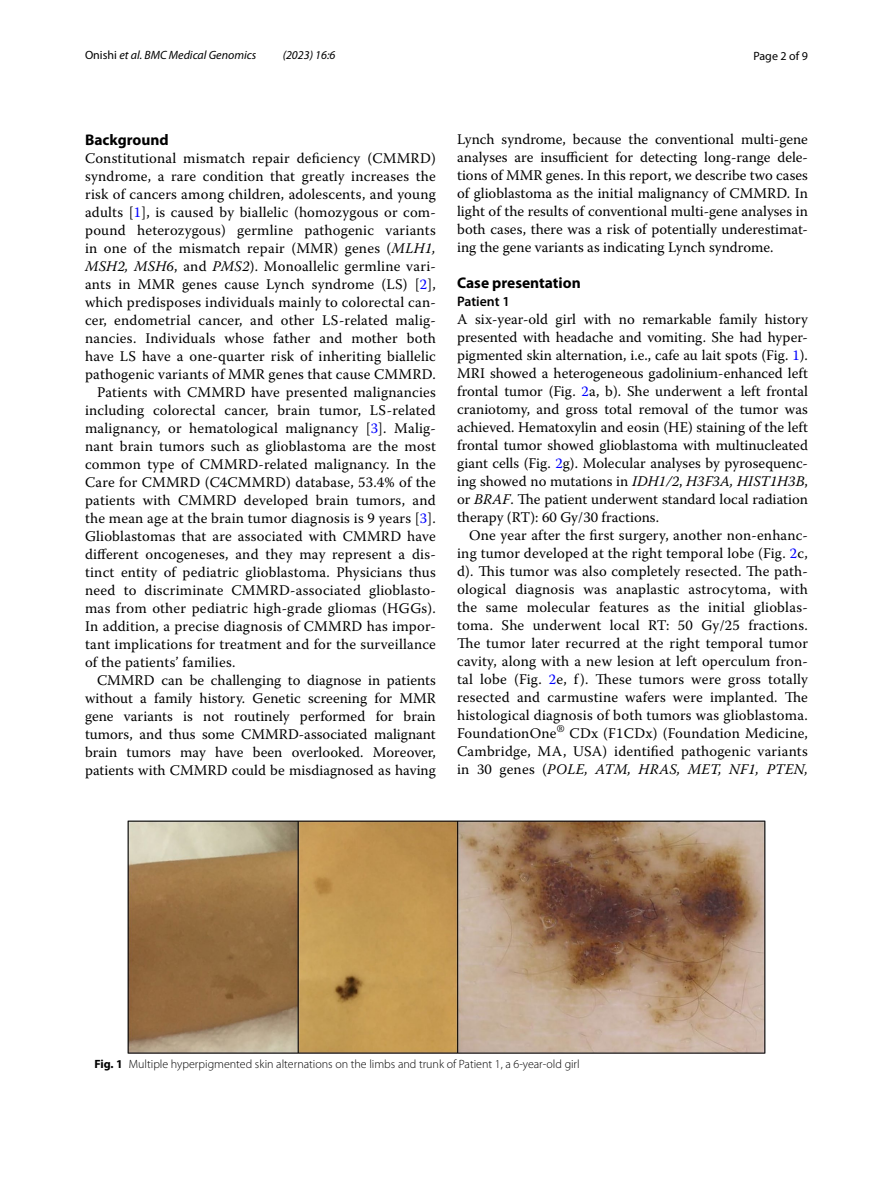
<style>
.page{position:relative;width:893px;height:1187px;background:#fff}
.page>*{position:absolute;margin:0;border:0;box-sizing:border-box;transform-origin:0 0}
.t1{font:700 15.45px "Myriad Pro";color:#000}
.t2{font:14.7px/18px "Warnock Pro";letter-spacing:.015em;color:#000;text-align:justify}
.t3{font:600 13.8px "Myriad Pro";letter-spacing:-.005em;color:#000}
.t4{font:300 12px "Myriad Pro";color:#000}
.t5{font:italic 12px "Myriad Pro";color:#000}
.t6{font:12px "Myriad Pro";color:#000}
.s1{font-style:normal}
.s2{color:#00f}
.s3{font-style:italic}
.s4{font-weight:700}
</style>
<div class="page">
<img style="left:128px;top:820px;width:638px;height:233px">
<p class="t5" style="left:85px;top:48px;width:173px"><span class="s1">Onishi</span> et al. BMC Medical Genomics</p>
<p class="t5" style="left:283px;top:48px;width:54px">(2023) 16:6</p>
<p class="t6" style="left:753px;top:48px;width:56px">Page 2 of 9</p>
<p class="t1" style="left:85px;top:129px;width:85px">Background</p>
<p class="t2" style="left:85px;top:148px;width:352px">Constitutional mismatch repair deficiency (CMMRD)</p>
<p class="t2" style="left:85px;top:166px;width:352px">syndrome, a rare condition that greatly increases the</p>
<p class="t2" style="left:85px;top:184px;width:352px">risk of cancers among children, adolescents, and young</p>
<p class="t2" style="left:85px;top:202px;width:352px">adults [<span class="s2">1</span>], is caused by biallelic (homozygous or com-</p>
<p class="t2" style="left:85px;top:220px;width:352px">pound heterozygous) germline pathogenic variants</p>
<p class="t2" style="left:85px;top:238px;width:352px">in one of the mismatch repair (MMR) genes (<span class="s3">MLH1,</span></p>
<p class="t2" style="left:85px;top:256px;width:352px"><span class="s3">MSH2, MSH6</span>, and <span class="s3">PMS2</span>). Monoallelic germline vari-</p>
<p class="t2" style="left:85px;top:274px;width:352px">ants in MMR genes cause Lynch syndrome (LS) [<span class="s2">2</span>],</p>
<p class="t2" style="left:85px;top:292px;width:352px">which predisposes individuals mainly to colorectal can-</p>
<p class="t2" style="left:85px;top:310px;width:352px">cer, endometrial cancer, and other LS-related malig-</p>
<p class="t2" style="left:85px;top:328px;width:352px">nancies. Individuals whose father and mother both</p>
<p class="t2" style="left:85px;top:346px;width:352px">have LS have a one-quarter risk of inheriting biallelic</p>
<p class="t2" style="left:85px;top:364px;width:352px">pathogenic variants of MMR genes that cause CMMRD.</p>
<p class="t2" style="left:97px;top:382px;width:340px">Patients with CMMRD have presented malignancies</p>
<p class="t2" style="left:85px;top:400px;width:352px">including colorectal cancer, brain tumor, LS-related</p>
<p class="t2" style="left:85px;top:418px;width:352px">malignancy, or hematological malignancy [<span class="s2">3</span>]. Malig-</p>
<p class="t2" style="left:85px;top:436px;width:352px">nant brain tumors such as glioblastoma are the most</p>
<p class="t2" style="left:85px;top:454px;width:352px">common type of CMMRD-related malignancy. In the</p>
<p class="t2" style="left:85px;top:472px;width:352px">Care for CMMRD (C4CMMRD) database, 53.4% of the</p>
<p class="t2" style="left:85px;top:490px;width:352px">patients with CMMRD developed brain tumors, and</p>
<p class="t2" style="left:85px;top:508px;width:352px">the mean age at the brain tumor diagnosis is 9 years [<span class="s2">3</span>].</p>
<p class="t2" style="left:85px;top:526px;width:352px">Glioblastomas that are associated with CMMRD have</p>
<p class="t2" style="left:85px;top:544px;width:352px">different oncogeneses, and they may represent a dis-</p>
<p class="t2" style="left:85px;top:562px;width:352px">tinct entity of pediatric glioblastoma. Physicians thus</p>
<p class="t2" style="left:85px;top:580px;width:352px">need to discriminate CMMRD-associated glioblasto-</p>
<p class="t2" style="left:85px;top:598px;width:352px">mas from other pediatric high-grade gliomas (HGGs).</p>
<p class="t2" style="left:85px;top:616px;width:352px">In addition, a precise diagnosis of CMMRD has impor-</p>
<p class="t2" style="left:85px;top:634px;width:352px">tant implications for treatment and for the surveillance</p>
<p class="t2" style="left:85px;top:652px;width:152px">of the patients’ families.</p>
<p class="t2" style="left:97px;top:670px;width:340px">CMMRD can be challenging to diagnose in patients</p>
<p class="t2" style="left:85px;top:688px;width:352px">without a family history. Genetic screening for MMR</p>
<p class="t2" style="left:85px;top:706px;width:352px">gene variants is not routinely performed for brain</p>
<p class="t2" style="left:85px;top:724px;width:352px">tumors, and thus some CMMRD-associated malignant</p>
<p class="t2" style="left:85px;top:742px;width:352px">brain tumors may have been overlooked. Moreover,</p>
<p class="t2" style="left:85px;top:760px;width:352px">patients with CMMRD could be misdiagnosed as having</p>
<p class="t2" style="left:457px;top:130px;width:352px">Lynch syndrome, because the conventional multi-gene analyses are insufficient for detecting long-range dele&shy;tions of MMR genes. In this report, we describe two cases of glioblastoma as the initial malignancy of CMMRD. In light of the results of conventional multi-gene analyses in both cases, there was a risk of potentially underestimat&shy;ing the gene variants as indicating Lynch syndrome.</p>
<p class="t1" style="left:457px;top:272px;width:125px">Case presentation</p>
<p class="t3" style="left:457px;top:292px;width:54px">Patient 1</p>
<p class="t2" style="left:457px;top:310px;width:352px">A six-year-old girl with no remarkable family history presented with headache and vomiting. She had hyper&shy;pigmented skin alternation, i.e., cafe au lait spots (Fig. <span class="s2">1</span>).<br>MRI showed a heterogeneous gadolinium-enhanced left frontal tumor (Fig. <span class="s2">2</span>a, b). She underwent a left frontal craniotomy, and gross total removal of the tumor was achieved. Hematoxylin and eosin (HE) staining of the left frontal tumor showed glioblastoma with multinucleated giant cells (Fig. <span class="s2">2</span>g). Molecular analyses by pyrosequenc&shy;ing showed no mutations in <span class="s3">IDH1/2</span>, <span class="s3">H3F3A, HIST1H3B</span>, or <span class="s3">BRAF</span>. The patient underwent standard local radiation therapy (RT): 60 Gy/30 fractions.</p>
<p class="t2" style="left:457px;top:526px;width:352px;text-indent:12px">One year after the first surgery, another non-enhanc&shy;ing tumor developed at the right temporal lobe (Fig. <span class="s2">2</span>c, d). This tumor was also completely resected. The path&shy;ological diagnosis was anaplastic astrocytoma, with the same molecular features as the initial glioblas&shy;toma. She underwent local RT: 50 Gy/25 fractions.<br>The tumor later recurred at the right temporal tumor cavity, along with a new lesion at left operculum fron&shy;tal lobe (Fig. <span class="s2">2</span>e, f). These tumors were gross totally resected and carmustine wafers were implanted. The histological diagnosis of both tumors was glioblastoma.<br>FoundationOne<sup>®</sup> CDx (F1CDx) (Foundation Medicine, Cambridge, MA, USA) identified pathogenic variants in 30 genes (<span class="s3">POLE, ATM, HRAS, MET, NF1, PTEN,</span></p>
<p class="t4" style="left:94px;top:1057px;width:487px"><span class="s4">Fig. 1</span> Multiple hyperpigmented skin alternations on the limbs and trunk of Patient 1, a 6-year-old girl</p>
</div>
